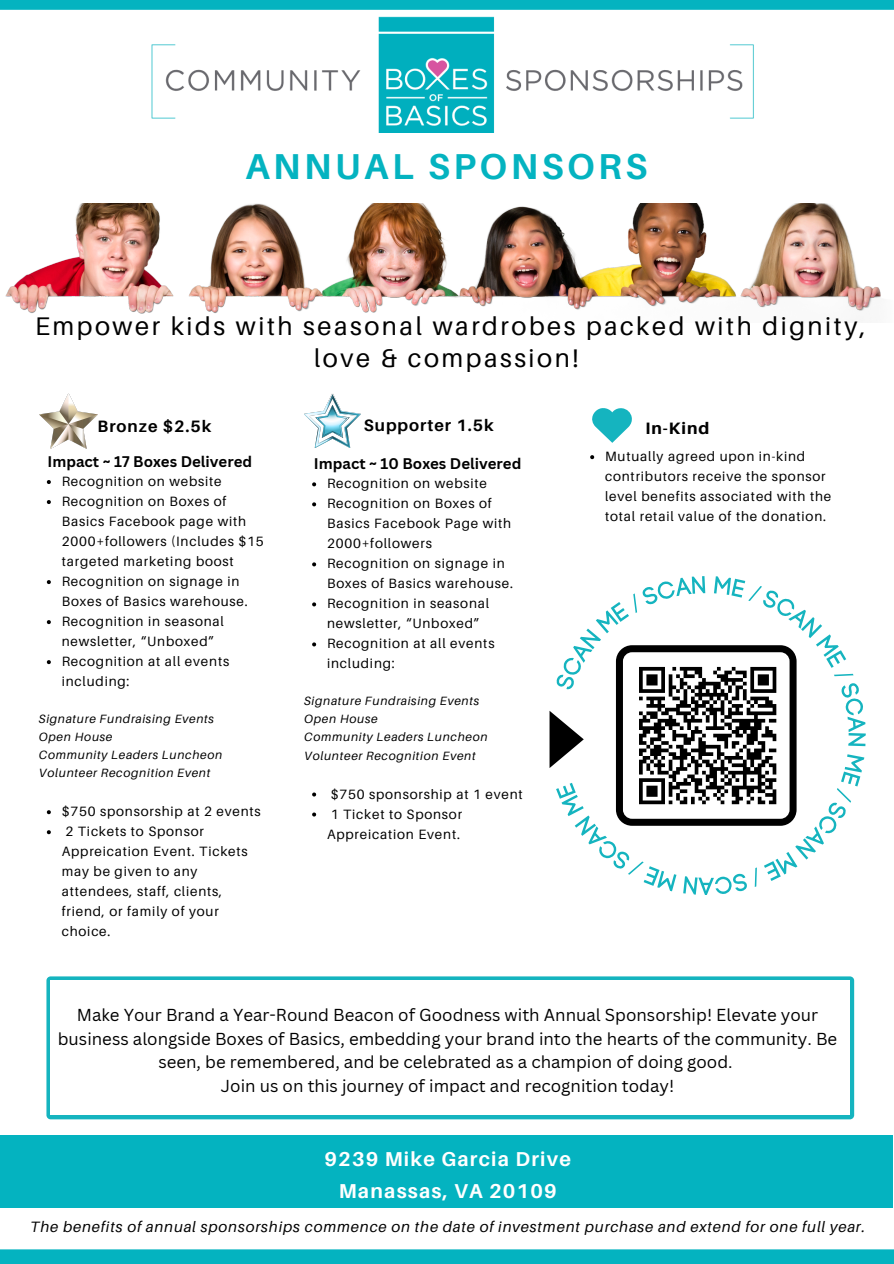
<style>
.page{position:relative;width:894px;height:1264px;background:#fff}
.page>*{position:absolute;margin:0;border:0;box-sizing:border-box;transform-origin:0 0}
.t1{font:700 36px "Aileron";letter-spacing:.1em;color:#04b3c0}
.t2{font:25.5px/32.7px "Aileron";letter-spacing:.1em;color:#000;text-align:center}
.t3{font:700 20.1px/31.3px "Aileron";letter-spacing:.06em;color:#fff;text-align:center}
.t4{font:16.8px/23.5px "Canva Sans";color:#000;text-align:center}
.t5{font:700 16.5px "Aileron";letter-spacing:.06em;color:#000}
.t6{font:800 16.5px "Aileron";letter-spacing:.06em;color:#000}
.t7{font:italic 15px "Aileron";letter-spacing:.06em;color:#000}
.t8{font:700 15px "Canva Sans";color:#000}
.t9{font:13.5px/20px "Aileron";letter-spacing:.06em;color:#000}
.t10{font:italic 12px "Aileron";letter-spacing:.06em;color:#000}
</style>
<div class="page">
<div style="left:0;top:0;width:893px;height:10px;background:#04b3c0"></div>
<div style="left:0;top:1249px;width:893px;height:14px;background:#04b3c0"></div>
<img style="left:151px;top:16px;width:603px;height:116px">
<img style="left:5px;top:203px;width:876px;height:111px">
<div style="left:0;top:1135px;width:892px;height:72px;background:#04b3c0"></div>
<img style="left:304px;top:394px;width:56px;height:54px">
<img style="left:39px;top:393px;width:59px;height:55px">
<svg style="left:592px;top:408px;width:39px;height:35px"></svg>
<svg style="left:549px;top:576px;width:316px;height:318px"></svg>
<svg style="left:46px;top:976px;width:807px;height:143px;background:#29bac4"></svg>
<div style="left:51px;top:980px;width:798px;height:135px;background:#fff"></div>
<svg style="left:312px;top:482px;width:4px;height:4px"></svg>
<svg style="left:312px;top:502px;width:4px;height:4px"></svg>
<svg style="left:312px;top:562px;width:4px;height:4px"></svg>
<svg style="left:312px;top:602px;width:4px;height:4px"></svg>
<svg style="left:312px;top:642px;width:4px;height:4px"></svg>
<svg style="left:312px;top:792px;width:4px;height:4px"></svg>
<svg style="left:312px;top:812px;width:4px;height:4px"></svg>
<svg style="left:47px;top:480px;width:4px;height:4px"></svg>
<svg style="left:47px;top:500px;width:4px;height:4px"></svg>
<svg style="left:47px;top:580px;width:4px;height:4px"></svg>
<svg style="left:47px;top:620px;width:4px;height:4px"></svg>
<svg style="left:47px;top:660px;width:4px;height:4px"></svg>
<svg style="left:47px;top:810px;width:4px;height:4px"></svg>
<svg style="left:47px;top:830px;width:4px;height:4px"></svg>
<svg style="left:590px;top:455px;width:4px;height:4px"></svg>
<p class="t1" style="left:245px;top:144px;width:403px">ANNUAL SPONSORS</p>
<p class="t2" style="left:35px;top:309px;width:831px">Empower kids with seasonal wardrobes packed with dignity, love &amp; compassion!</p>
<p class="t5" style="left:97px;top:416px;width:115px">Bronze $2.5k</p>
<p class="t5" style="left:363px;top:415px;width:131px">Supporter 1.5k</p>
<p class="t6" style="left:645px;top:417px;width:65px">In-Kind</p>
<p class="t8" style="left:48px;top:450px;width:206px">Impact ~ 17 Boxes Delivered</p>
<p class="t8" style="left:314px;top:453px;width:209px">Impact ~ 10 Boxes Delivered</p>
<p class="t9" style="left:62px;top:471px;width:161px">Recognition on website</p>
<p class="t9" style="left:62px;top:491px;width:203px">Recognition on Boxes of<br>Basics Facebook page with<br>2000+followers (Includes $15 targeted marketing boost</p>
<p class="t9" style="left:62px;top:571px;width:187px">Recognition on signage in<br>Boxes of Basics warehouse.</p>
<p class="t9" style="left:62px;top:611px;width:163px">Recognition in seasonal newsletter, “Unboxed”</p>
<p class="t9" style="left:62px;top:651px;width:169px">Recognition at all events including:</p>
<p class="t10" style="left:39px;top:711px;width:177px">Signature Fundraising Events</p>
<p class="t10" style="left:39px;top:729px;width:75px">Open House</p>
<p class="t10" style="left:39px;top:747px;width:185px">Community Leaders Luncheon</p>
<p class="t10" style="left:39px;top:765px;width:173px">Volunteer Recognition Event</p>
<p class="t9" style="left:62px;top:801px;width:200px">$750 sponsorship at 2 events</p>
<p class="t9" style="left:62px;top:821px;width:187px">2 Tickets to Sponsor<br>Appreication Event. Tickets may be given to any attendees, staff, clients, friend, or family of your choice.</p>
<p class="t9" style="left:327px;top:473px;width:161px">Recognition on website</p>
<h4 class="t9" style="left:327px;top:493px;width:186px">Recognition on Boxes of<br>Basics Facebook Page with<br>2000+followers</h4>
<p class="t9" style="left:327px;top:553px;width:187px">Recognition on signage in<br>Boxes of Basics warehouse.</p>
<h4 class="t9" style="left:327px;top:593px;width:163px">Recognition in seasonal newsletter, “Unboxed”</h4>
<h4 class="t9" style="left:327px;top:633px;width:169px">Recognition at all events including:</h4>
<p class="t10" style="left:304px;top:693px;width:177px">Signature Fundraising Events</p>
<p class="t10" style="left:304px;top:711px;width:75px">Open House</p>
<h6 class="t10" style="left:304px;top:729px;width:185px">Community Leaders Luncheon</h6>
<h6 class="t10" style="left:304px;top:747px;width:173px">Volunteer Recognition Event</h6>
<p class="t9" style="left:331px;top:783px;width:193px">$750 sponsorship at 1 event</p>
<p class="t9" style="left:327px;top:803px;width:136px">1 Ticket to Sponsor<br>Appreication Event.</p>
<p class="t9" style="left:605px;top:446px;width:228px">Mutually agreed upon in-kind contributors receive the sponsor level benefits associated with the total retail value of the donation.</p>
<p class="t4" style="left:58px;top:1002px;width:780px">Make Your Brand a Year-Round Beacon of Goodness with Annual Sponsorship! Elevate your business alongside Boxes of Basics, embedding your brand into the hearts of the community. Be seen, be remembered, and be celebrated as a champion of doing good.<br>Join us on this journey of impact and recognition today!</p>
<p class="t3" style="left:324px;top:1143px;width:248px">9239 Mike Garcia Drive<br>Manassas, VA 20109</p>
<p class="t7" style="left:30px;top:1216px;width:836px">The benefits of annual sponsorships commence on the date of investment purchase and extend for one full year.</p>
</div>
